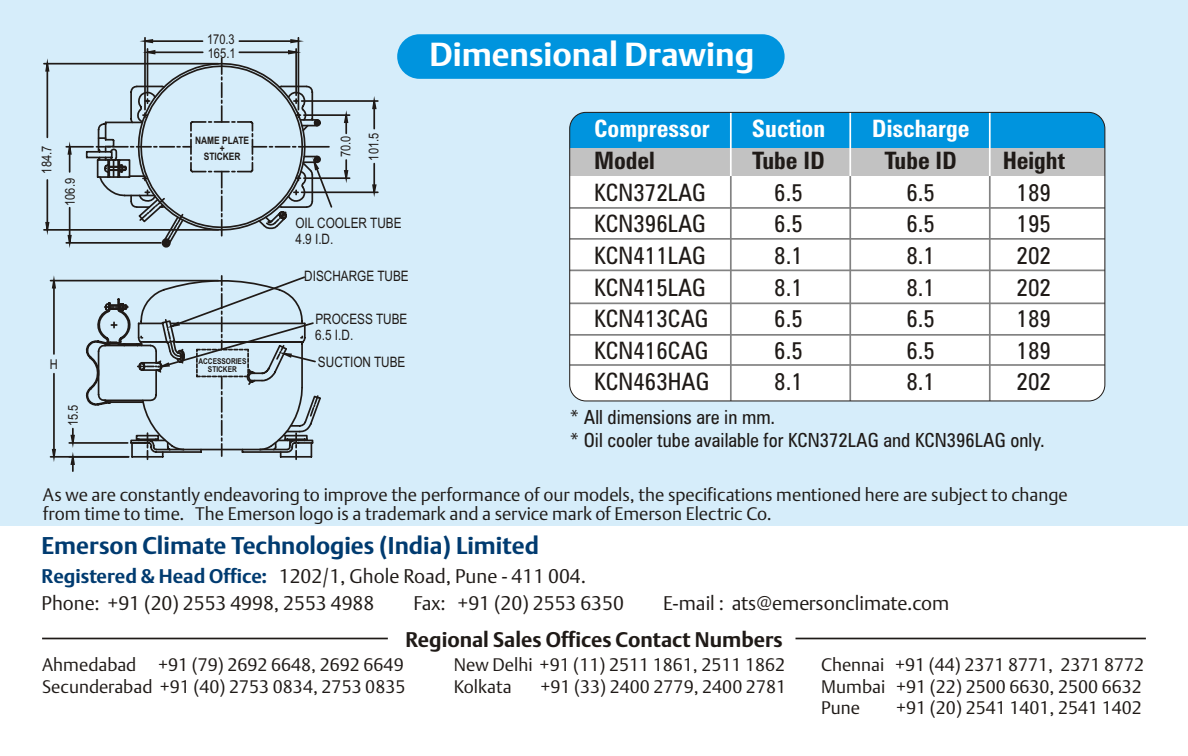
<style>
.page{position:relative;width:1188px;height:756px;background:#fff}
.page>*{position:absolute;margin:0;border:0;box-sizing:border-box;transform-origin:0 0}
.t1{font:700 33px "DTL Argo T";color:#fff}
.t2{font:24px "Zurich Cn BT";color:#1f1a17}
.t3{font:700 24px "DTL Argo T";color:#003b70}
.t4{font:700 24px "Zurich Cn BT";color:#fff}
.t5{font:700 24px "Zurich Cn BT";color:#1f1a17}
.t6{font:700 21px "DTL Argo T";color:#1f1a17}
.t7{font:19.5px/27.6px "DTL Argo T Light";color:#1f1a17}
.t8{font:19.5px/23.4px "Zurich Cn BT";color:#1f1a17}
.t9{font:18px/21.3px "DTL Argo T Light";color:#1f1a17}
.t10{font:14.4px/16.2px "Arial Narrow";color:#1f1a17}
.t11{font:13.5px/14.1px "Arial Narrow";color:#1f1a17}
.t12{font:700 10.2px/8.4px "Arial Narrow";color:#1f1a17;text-align:center}
.t13{font:700 8.1px/7.8px "Arial Narrow";color:#1f1a17;text-align:center}
.s1{font-family:"DTL Argo T";font-weight:700;color:#003b70}
</style>
<div class="page">
<div style="left:0;top:0;width:1188px;height:526px;background:#d6edfa"></div>
<hr style="left:304px;top:114px;width:46px;height:2px;background:#1f1a17">
<hr style="left:304px;top:177px;width:46px;height:2px;background:#1f1a17">
<svg style="left:343px;top:160px;width:6px;height:23px"></svg>
<svg style="left:343px;top:110px;width:6px;height:23px"></svg>
<hr style="left:53px;top:288px;width:2px;height:66px;background:#1f1a17">
<hr style="left:53px;top:374px;width:2px;height:76px;background:#1f1a17">
<hr style="left:51px;top:280px;width:167px;height:1px;background:#1f1a17">
<hr style="left:51px;top:456px;width:78px;height:2px;background:#1f1a17">
<svg style="left:51px;top:448px;width:6px;height:14px"></svg>
<svg style="left:51px;top:275px;width:6px;height:15px"></svg>
<hr style="left:69px;top:442px;width:59px;height:2px;background:#1f1a17">
<svg style="left:69px;top:429px;width:7px;height:42px"></svg>
<hr style="left:373px;top:164px;width:2px;height:21px;background:#1f1a17">
<hr style="left:373px;top:108px;width:2px;height:21px;background:#1f1a17">
<hr style="left:302px;top:191px;width:76px;height:2px;background:#1f1a17">
<hr style="left:302px;top:100px;width:76px;height:2px;background:#1f1a17">
<svg style="left:371px;top:96px;width:7px;height:14px"></svg>
<svg style="left:371px;top:183px;width:7px;height:14px"></svg>
<hr style="left:46px;top:180px;width:2px;height:43px;background:#1f1a17">
<hr style="left:46px;top:71px;width:2px;height:66px;background:#1f1a17">
<hr style="left:44px;top:229px;width:174px;height:2px;background:#1f1a17">
<hr style="left:44px;top:63px;width:174px;height:2px;background:#1f1a17">
<svg style="left:44px;top:58px;width:6px;height:15px"></svg>
<svg style="left:44px;top:221px;width:6px;height:14px"></svg>
<svg style="left:85px;top:38px;width:249px;height:421px"></svg>
<hr style="left:69px;top:208px;width:2px;height:28px;background:#1f1a17">
<hr style="left:66px;top:242px;width:95px;height:2px;background:#1f1a17">
<hr style="left:66px;top:146px;width:27px;height:2px;background:#1f1a17">
<svg style="left:67px;top:141px;width:6px;height:31px"></svg>
<svg style="left:67px;top:234px;width:6px;height:14px"></svg>
<div style="left:397px;top:34px;width:388px;height:45px;background:#0094de;border-radius:22px"></div>
<div style="left:570px;top:112px;width:535px;height:289px;background:#fff;border-radius:16px"></div>
<hr style="left:730px;top:112px;width:2px;height:289px;background:#828282">
<hr style="left:849px;top:112px;width:2px;height:289px;background:#828282">
<hr style="left:989px;top:112px;width:2px;height:289px;background:#828282">
<div style="left:570px;top:112px;width:535px;height:37px;background:#0094de"></div>
<div style="left:570px;top:149px;width:535px;height:27px;background:#c2c2c2"></div>
<hr style="left:730px;top:112px;width:2px;height:64px;background:#fff">
<hr style="left:849px;top:112px;width:2px;height:64px;background:#fff">
<hr style="left:989px;top:112px;width:2px;height:64px;background:#fff">
<hr style="left:570px;top:207px;width:535px;height:2px;background:#828282">
<hr style="left:570px;top:238px;width:535px;height:2px;background:#828282">
<hr style="left:570px;top:270px;width:535px;height:1px;background:#828282">
<hr style="left:570px;top:302px;width:535px;height:2px;background:#828282">
<hr style="left:570px;top:334px;width:535px;height:2px;background:#828282">
<hr style="left:570px;top:364px;width:535px;height:2px;background:#828282">
<div style="left:569px;top:112px;width:536px;height:289px;border:1px solid #1f1a17;border-radius:16px"></div>
<hr style="left:42px;top:638px;width:346px;height:1px;background:#1f1a17">
<hr style="left:796px;top:638px;width:350px;height:1px;background:#1f1a17">
<p class="t11" style="left:41px;top:174px;width:29px;rotate:-90deg">184.7</p>
<p class="t11" style="left:64px;top:206px;width:29px;rotate:-90deg">106.9</p>
<p class="t11" style="left:50px;top:358px;width:10px">H</p>
<p class="t11" style="left:67px;top:426px;width:23px;rotate:-90deg">15.5</p>
<p class="t11" style="left:207px;top:34px;width:30px">170.3<br>165.1</p>
<p class="t12" style="left:195px;top:137px;width:56px">NAME PLATE +<br>STICKER</p>
<p class="t13" style="left:198px;top:358px;width:49px">ACCESSORIES<br>STICKER</p>
<p class="t11" style="left:333px;top:161px;width:29px;line-height:27.9px;rotate:-90deg">70.0<br>101.5</p>
<p class="t10" style="left:295px;top:216px;width:108px">OIL COOLER TUBE<br>4.9 I.D.</p>
<p class="t10" style="left:304px;top:269px;width:106px">DISCHARGE TUBE</p>
<p class="t10" style="left:315px;top:312px;width:94px">PROCESS TUBE<br>6.5 I.D.</p>
<p class="t10" style="left:318px;top:355px;width:89px">SUCTION TUBE</p>
<h1 class="t1" style="left:430px;top:40px;width:326px">Dimensional Drawing</h1>
<h2 class="t4" style="left:594px;top:119px;width:117px">Compressor</h2>
<h2 class="t4" style="left:752px;top:119px;width:75px">Suction</h2>
<h2 class="t4" style="left:872px;top:119px;width:99px">Discharge</h2>
<h2 class="t5" style="left:594px;top:151px;width:62px">Model</h2>
<h2 class="t5" style="left:752px;top:151px;width:74px">Tube ID</h2>
<h2 class="t5" style="left:884px;top:151px;width:74px">Tube ID</h2>
<h2 class="t5" style="left:1003px;top:151px;width:64px">Height</h2>
<h2 class="t2" style="left:594px;top:182px;width:113px">KCN372LAG</h2>
<h2 class="t2" style="left:774px;top:182px;width:30px">6.5</h2>
<h2 class="t2" style="left:906px;top:182px;width:30px">6.5</h2>
<h2 class="t2" style="left:1017px;top:182px;width:36px">189</h2>
<h2 class="t2" style="left:594px;top:214px;width:113px">KCN396LAG</h2>
<h2 class="t2" style="left:774px;top:214px;width:30px">6.5</h2>
<h2 class="t2" style="left:906px;top:214px;width:30px">6.5</h2>
<h2 class="t2" style="left:1017px;top:214px;width:36px">195</h2>
<h2 class="t2" style="left:594px;top:246px;width:113px">KCN411LAG</h2>
<h2 class="t2" style="left:774px;top:246px;width:30px">8.1</h2>
<h2 class="t2" style="left:906px;top:246px;width:30px">8.1</h2>
<h2 class="t2" style="left:1017px;top:246px;width:36px">202</h2>
<h2 class="t2" style="left:594px;top:277px;width:113px">KCN415LAG</h2>
<h2 class="t2" style="left:774px;top:277px;width:30px">8.1</h2>
<h2 class="t2" style="left:906px;top:277px;width:30px">8.1</h2>
<h2 class="t2" style="left:1017px;top:277px;width:36px">202</h2>
<h2 class="t2" style="left:594px;top:309px;width:116px">KCN413CAG</h2>
<h2 class="t2" style="left:774px;top:309px;width:30px">6.5</h2>
<h2 class="t2" style="left:906px;top:309px;width:30px">6.5</h2>
<h2 class="t2" style="left:1017px;top:309px;width:36px">189</h2>
<h2 class="t2" style="left:594px;top:341px;width:116px">KCN416CAG</h2>
<h2 class="t2" style="left:774px;top:341px;width:30px">6.5</h2>
<h2 class="t2" style="left:906px;top:341px;width:30px">6.5</h2>
<h2 class="t2" style="left:1017px;top:341px;width:36px">189</h2>
<h2 class="t2" style="left:594px;top:372px;width:117px">KCN463HAG</h2>
<h2 class="t2" style="left:774px;top:372px;width:30px">8.1</h2>
<h2 class="t2" style="left:906px;top:372px;width:30px">8.1</h2>
<h2 class="t2" style="left:1017px;top:372px;width:36px">202</h2>
<p class="t8" style="left:570px;top:407px;width:477px">* All dimensions are in mm.<br>* Oil cooler tube available for KCN372LAG and KCN396LAG only.</p>
<p class="t9" style="left:43px;top:486px;width:1027px;line-height:19.2px">As we are constantly endeavoring to improve the performance of our models, the specifications mentioned here are subject to change from time to time. The Emerson logo is a trademark and a service mark of Emerson Electric Co.</p>
<h2 class="t3" style="left:42px;top:535px;width:499px">Emerson Climate Technologies (India) Limited</h2>
<p class="t7" style="left:42px;top:564px;width:546px"><span class="s1">Registered &amp; Head Office:</span> 1202/1, Ghole Road, Pune - 411 004.<br>Phone: +91 (20) 2553 4998, 2553 4988</p>
<p class="t7" style="left:414px;top:591px;width:212px">Fax: +91 (20) 2553 6350</p>
<p class="t7" style="left:663px;top:591px;width:288px">E-mail : ats@emersonclimate.com</p>
<p class="t6" style="left:406px;top:630px;width:379px">Regional Sales Offices Contact Numbers</p>
<p class="t9" style="left:42px;top:656px;width:365px">Ahmedabad +91 (79) 2692 6648, 2692 6649<br>Secunderabad +91 (40) 2753 0834, 2753 0835</p>
<p class="t9" style="left:454px;top:656px;width:333px">New Delhi +91 (11) 2511 1861, 2511 1862<br>Kolkata</p>
<p class="t9" style="left:540px;top:677px;width:247px">+91 (33) 2400 2779, 2400 2781</p>
<p class="t9" style="left:821px;top:656px;width:66px;text-align:justify">Chennai Mumbai Pune</p>
<p class="t9" style="left:895px;top:656px;width:251px">+91 (44) 2371 8771, 2371 8772 +91 (22) 2500 6630, 2500 6632 +91 (20) 2541 1401, 2541 1402</p>
</div>
